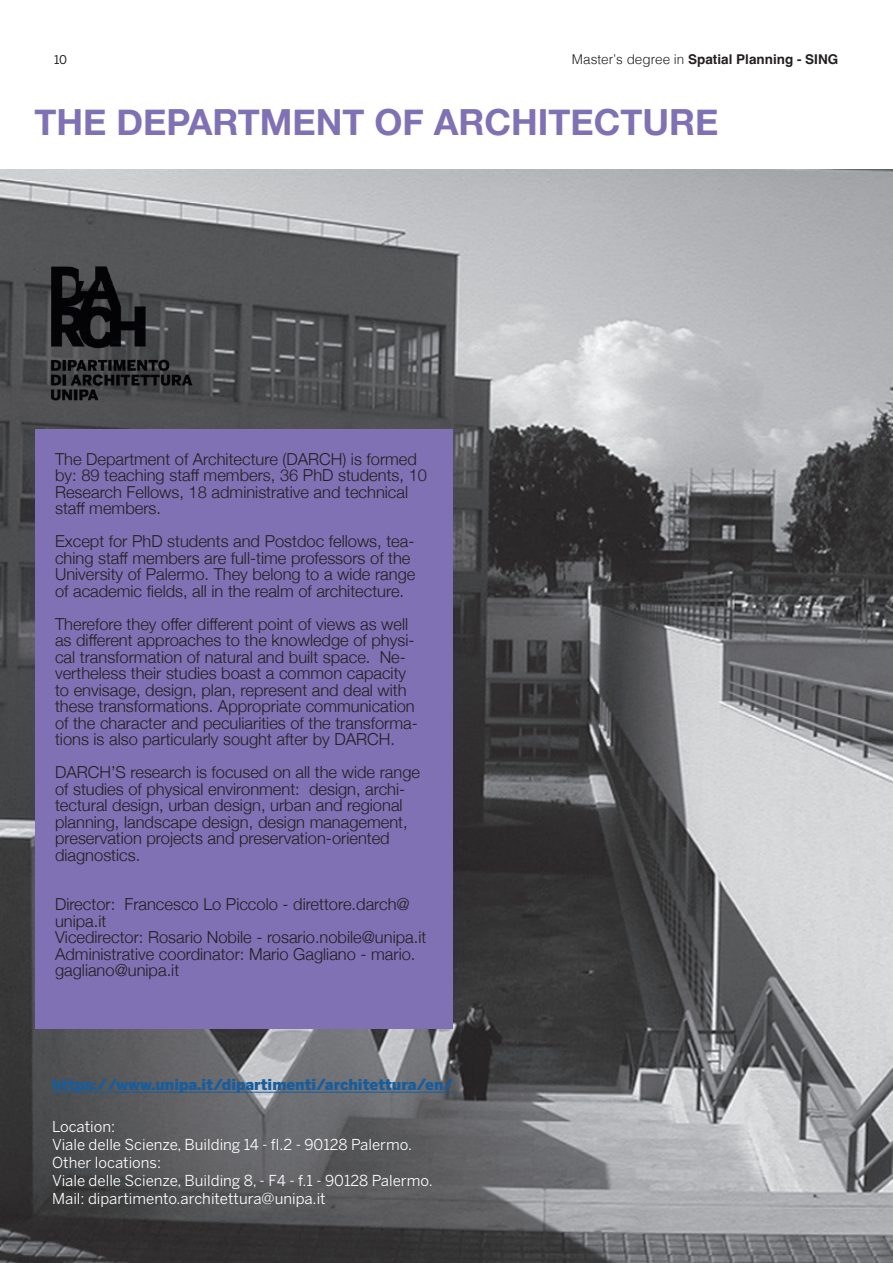
<style>
.page{position:relative;width:893px;height:1263px;background:#fff}
.page>*{position:absolute;margin:0;border:0;box-sizing:border-box;transform-origin:0 0}
.t1{font:700 36px "Helvetica Neue";color:#7f71b3}
.t2{font:300 16.5px/16.5px "Helvetica Neue";color:#231f20}
.t3{font:15px/18px "Benton Sans";color:#fff}
.t4{font:900 15px "Benton Sans";color:#175d9e}
.t5{font:700 13.5px "Helvetica";color:#231f20}
.t6{font:12px "Benton Sans";color:#231f20}
.s1{font-weight:300}
</style>
<div class="page">
<img style="left:0;top:169px;width:893px;height:1094px">
<div style="left:35px;top:429px;width:418px;height:600px;background:#7f71b3"></div>
<hr style="left:52px;top:1092px;width:402px;height:1px;background:#175d9e">
<img style="left:45px;top:257px;width:155px;height:151px">
<p class="t6" style="left:54px;top:53px;width:15px">10</p>
<p class="t5" style="left:572px;top:54px;width:268px"><span class="s1">Master’s degree in</span> Spatial Planning - SING</p>
<h1 class="t1" style="left:34px;top:99px;width:685px">THE DEPARTMENT OF ARCHITECTURE</h1>
<p class="t2" style="left:55px;top:450px;width:373px">The Department of Architecture (DARCH) is formed by: 89 teaching staff members, 36 PhD students, 10<br>Research Fellows, 18 administrative and technical staff members.</p>
<p class="t2" style="left:55px;top:533px;width:362px">Except for PhD students and Postdoc fellows, tea&shy;ching staff members are full-time professors of the University of Palermo. They belong to a wide range of academic fields, all in the realm of architecture.</p>
<p class="t2" style="left:55px;top:615px;width:364px">Therefore they offer different point of views as well as different approaches to the knowledge of physi&shy;cal transformation of natural and built space. Ne&shy;vertheless their studies boast a common capacity to envisage, design, plan, represent and deal with these transformations. Appropriate communication of the character and peculiarities of the transforma&shy;tions is also particularly sought after by DARCH.</p>
<p class="t2" style="left:55px;top:764px;width:366px">DARCH’S research is focused on all the wide range of studies of physical environment: design, archi&shy;tectural design, urban design, urban and regional planning, landscape design, design management, preservation projects and preservation-oriented diagnostics.</p>
<p class="t2" style="left:55px;top:896px;width:373px">Director: Francesco Lo Piccolo - direttore.darch@ unipa.it<br>Vicedirector: Rosario Nobile - rosario.nobile@unipa.it Administrative coordinator: Mario Gagliano - mario. gagliano@unipa.it</p>
<p class="t4" style="left:52px;top:1076px;width:403px">https://www.unipa.it/dipartimenti/architettura/en/</p>
<p class="t3" style="left:52px;top:1117px;width:382px">Location:<br>Viale delle Scienze, Building 14 - fl.2 - 90128 Palermo.<br>Other locations:<br>Viale delle Scienze, Building 8, - F4 - f.1 - 90128 Palermo.<br>Mail: dipartimento.architettura@unipa.it</p>
</div>
